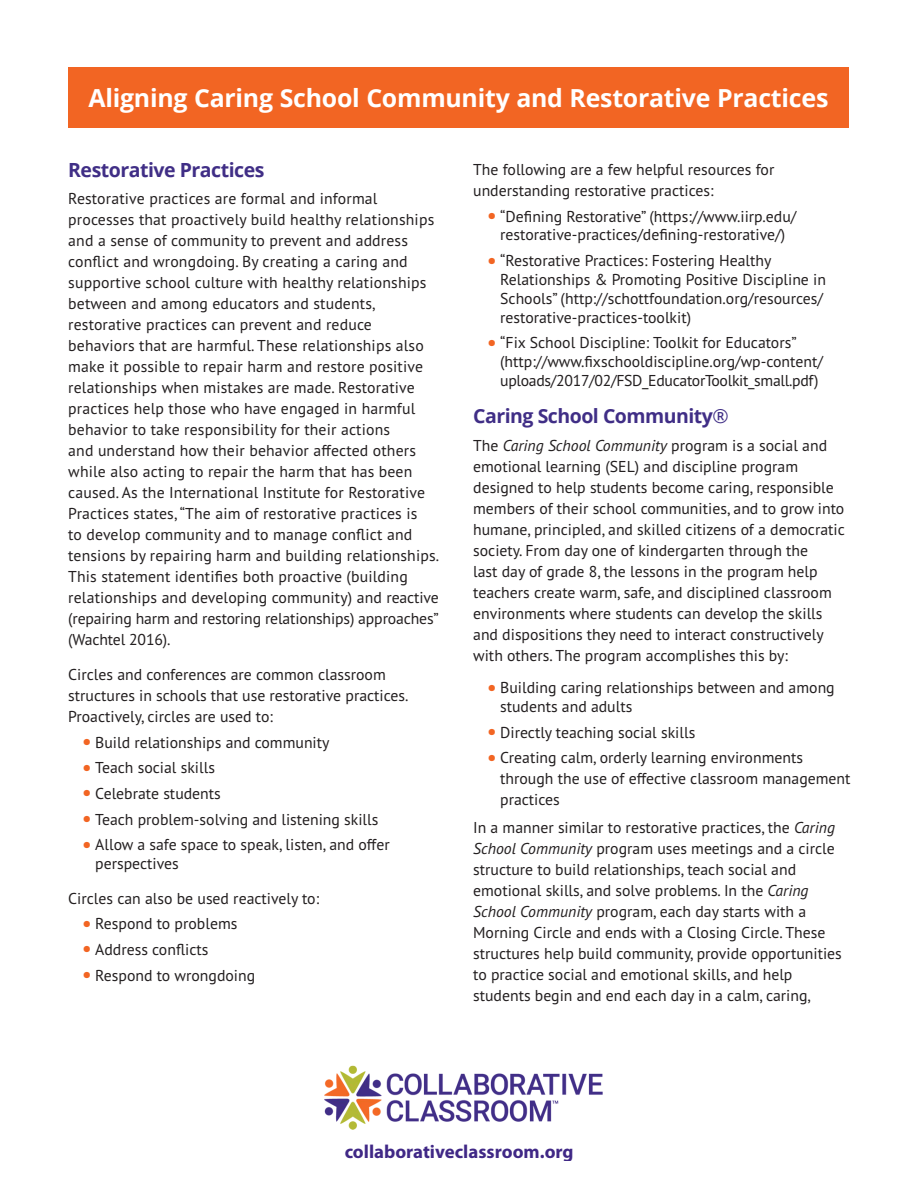
<style>
.page{position:relative;width:918px;height:1188px;background:#fff}
.page>*{position:absolute;margin:0;border:0;box-sizing:border-box;transform-origin:0 0}
.t1{font:700 24.9px "Open Sans";letter-spacing:-.01em;color:#fff}
.t2{font:700 19.5px "Open Sans";letter-spacing:-.025em;color:#402e86}
.t3{font:700 18.9px "Myriad Pro";color:#402886}
.t4{font:15.75px/21px "PT Sans Pro";color:#231f20}
.s1{font-size:25.2px}
.s2{font-size:22.5px;color:#f26523}
.s3{font-weight:400}
.s4{font-style:italic}
</style>
<div class="page">
<div style="left:68px;top:68px;width:781px;height:60px;background:#f26523"></div>
<img style="left:324px;top:1066px;width:278px;height:63px">
<h1 class="t1" style="left:89px;top:80px;width:742px">Aligning Caring School Community and Restorative Practic<span class="s1">es</span></h1>
<p class="t2" style="left:68px;top:156px;width:198px">Restorative Practices</p>
<p class="t4" style="left:68px;top:188px;width:372px">Restorative practices are formal and informal processes that proactively build healthy relationships and a sense of community to prevent and address conflict and wrongdoing. By creating a caring and supportive school culture with healthy relationships between and among educators and students, restorative practices can prevent and reduce behaviors that are harmful. These relationships also make it possible to repair harm and restore positive relationships when mistakes are made. Restorative practices help those who have engaged in harmful behavior to take responsibility for their actions<br>and understand how their behavior affected others while also acting to repair the harm that has been caused. As the International Institute for Restorative Practices states, “The aim of restorative practices is<br>to develop community and to manage conflict and tensions by repairing harm and building relationships.<br>This statement identifies both proactive (building relationships and developing community) and reactive (repairing harm and restoring relationships) approaches” (Wachtel 2016).</p>
<p class="t4" style="left:68px;top:663px;width:342px">Circles and conferences are common classroom structures in schools that use restorative practices.<br>Proactively, circles are used to:</p>
<p class="t4" style="left:82px;top:731px;width:249px"><span class="s2">•</span> Build relationships and community</p>
<p class="t4" style="left:82px;top:757px;width:135px"><span class="s2">•</span> Teach social skills</p>
<p class="t4" style="left:82px;top:782px;width:141px"><span class="s2">•</span> Celebrate students</p>
<p class="t4" style="left:82px;top:808px;width:298px"><span class="s2">•</span> Teach problem-solving and listening skills</p>
<p class="t4" style="left:95px;top:835px;width:296px;line-height:18.9px;text-indent:-14px"><span class="s2">•</span> Allow a safe space to speak, listen, and offer perspectives</p>
<p class="t4" style="left:68px;top:887px;width:252px">Circles can also be used reactively to:</p>
<p class="t4" style="left:82px;top:913px;width:157px"><span class="s2">•</span> Respond to problems</p>
<p class="t4" style="left:82px;top:938px;width:128px"><span class="s2">•</span> Address conflicts</p>
<p class="t4" style="left:82px;top:964px;width:175px"><span class="s2">•</span> Respond to wrongdoing</p>
<p class="t4" style="left:473px;top:158px;width:303px">The following are a few helpful resources for understanding restorative practices:</p>
<p class="t4" style="left:487px;top:206px;width:311px;line-height:18.9px;text-align:center"><span class="s2">•</span> “Defining Restorative” (https://www.iirp.edu/ restorative-practices/defining-restorative/)</p>
<p class="t4" style="left:500px;top:251px;width:327px;line-height:18.9px;text-indent:-14px"><span class="s2">•</span> “Restorative Practices: Fostering Healthy Relationships &amp; Promoting Positive Discipline in Schools” (http://schottfoundation.org/resources/ restorative-practices-toolkit)</p>
<p class="t4" style="left:500px;top:333px;width:324px;line-height:18.9px;text-indent:-14px"><span class="s2">•</span> “Fix School Discipline: Toolkit for Educators” (http://www.fixschooldiscipline.org/wp-content/ uploads/2017/02/FSD_EducatorToolkit_small.pdf)</p>
<p class="t2" style="left:473px;top:402px;width:257px">Caring School Community<span class="s3">®</span></p>
<p class="t4" style="left:473px;top:434px;width:373px">The <span class="s4">Caring School Community</span> program is a social and emotional learning (SEL) and discipline program designed to help students become caring, responsible members of their school communities, and to grow into humane, principled, and skilled citizens of a democratic society. From day one of kindergarten through the<br>last day of grade 8, the lessons in the program help teachers create warm, safe, and disciplined classroom environments where students can develop the skills and dispositions they need to interact constructively with others. The program accomplishes this by:</p>
<p class="t4" style="left:500px;top:678px;width:336px;line-height:18.9px;text-indent:-14px"><span class="s2">•</span> Building caring relationships between and among students and adults</p>
<p class="t4" style="left:487px;top:721px;width:210px"><span class="s2">•</span> Directly teaching social skills</p>
<p class="t4" style="left:500px;top:747px;width:352px;text-indent:-14px"><span class="s2">•</span> Creating calm, orderly learning environments through the use of effective classroom management practices</p>
<p class="t4" style="left:473px;top:817px;width:370px">In a manner similar to restorative practices, the <span class="s4">Caring School Community</span> program uses meetings and a circle structure to build relationships, teach social and emotional skills, and solve problems. In the <span class="s4">Caring School Community</span> program, each day starts with a Morning Circle and ends with a Closing Circle. These structures help build community, provide opportunities to practice social and emotional skills, and help students begin and end each day in a calm, caring,</p>
<p class="t3" style="left:345px;top:1141px;width:230px">collaborativeclassroom.org</p>
</div>
